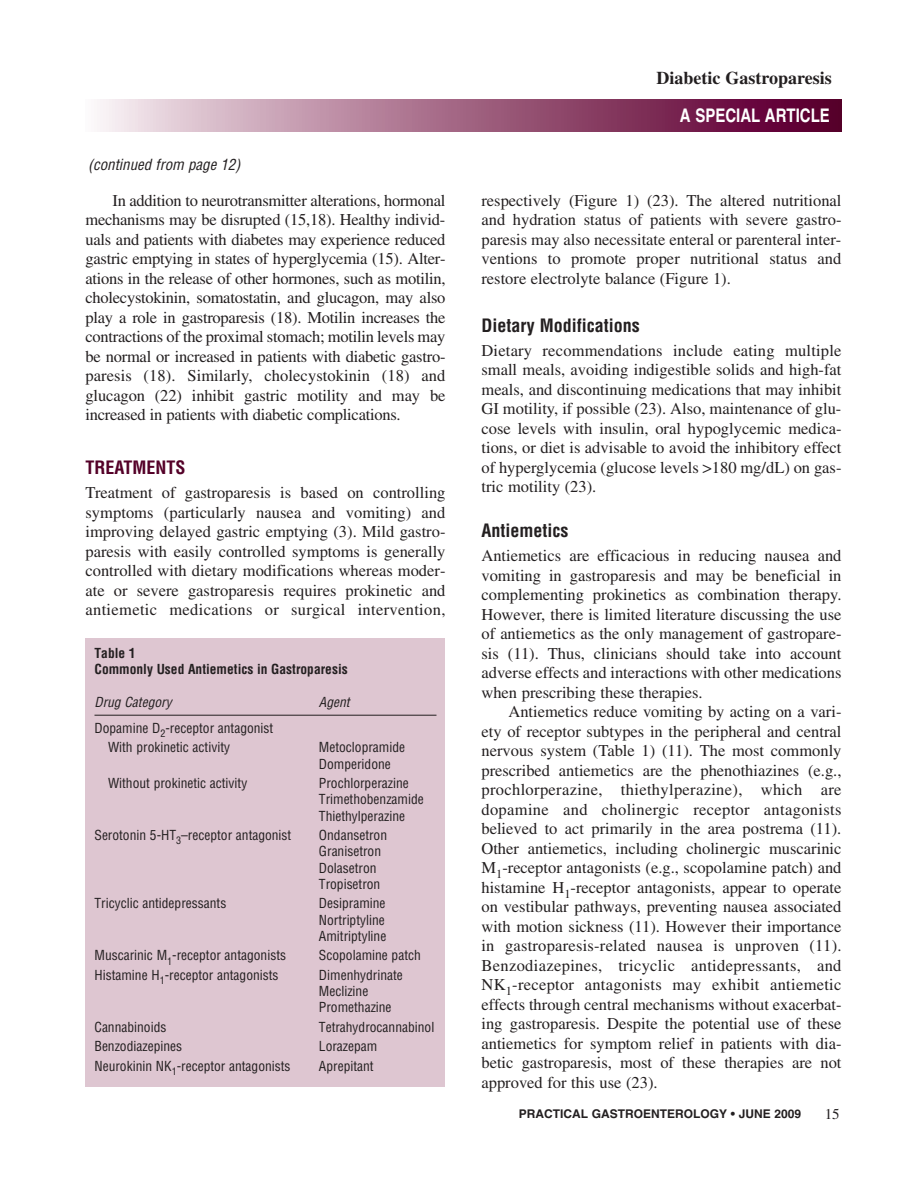
<style>
.page{position:relative;width:918px;height:1188px;background:#fff}
.page>*{position:absolute;margin:0;border:0;box-sizing:border-box;transform-origin:0 0}
.t1{font:700 18.75px "Helvetica";color:#fff;scale:.8 1}
.t2{font:700 condensed 18px "Helvetica";color:#231f20}
.t3{font:700 18px "Times";color:#231f20}
.t4{font:700 condensed 18px "Helvetica";color:#540028}
.t5{font:16.5px/19.5px "Times";color:#231f20;text-align:justify}
.t6{font:italic condensed 15px "Helvetica";color:#231f20}
.t7{font:15px "Times";color:#231f20}
.t8{font:condensed 13.5px/16.4px "Helvetica";color:#231f20}
.t9{font:700 condensed 13.5px/16.5px "Helvetica";color:#231f20}
.t10{font:italic condensed 13.5px "Helvetica";color:#231f20}
.t11{font:700 12px "Helvetica";color:#231f20}
</style>
<div class="page">
<div style="left:86px;top:100px;width:756px;height:31px;background:linear-gradient(to right,#f6e9ee,#530022)"></div>
<div style="left:86px;top:639px;width:359px;height:448px;background:#dec6d1"></div>
<hr style="left:94px;top:715px;width:342px;height:1px;background:#231f20">
<p class="t6" style="left:88px;top:158px;width:157px">(continued from page 12)</p>
<p class="t5" style="left:85px;top:192px;width:362px;text-indent:27px">In addition to neurotransmitter alterations, hormonal mechanisms may be disrupted (15,18). Healthy individ&shy;uals and patients with diabetes may experience reduced gastric emptying in states of hyperglycemia (15). Alter&shy;ations in the release of other hormones, such as motilin, cholecystokinin, somatostatin, and glucagon, may also play a role in gastroparesis (18). Motilin increases the contractions of the proximal stomach; motilin levels may be normal or increased in patients with diabetic gastro&shy;paresis (18). Similarly, cholecystokinin (18) and glucagon (22) inhibit gastric motility and may be increased in patients with diabetic complications.</p>
<p class="t4" style="left:86px;top:461px;width:102px">TREATMENTS</p>
<p class="t5" style="left:86px;top:484px;width:362px">Treatment of gastroparesis is based on controlling symptoms (particularly nausea and vomiting) and improving delayed gastric emptying (3). Mild gastro&shy;paresis with easily controlled symptoms is generally controlled with dietary modifications whereas moder&shy;ate or severe gastroparesis requires prokinetic and antiemetic medications or surgical intervention,</p>
<p class="t9" style="left:94px;top:646px;width:255px">Table 1<br>Commonly Used Antiemetics in Gastroparesis</p>
<p class="t10" style="left:94px;top:697px;width:79px">Drug Category</p>
<p class="t10" style="left:319px;top:697px;width:35px">Agent</p>
<p class="t8" style="left:108px;top:719px;width:167px;line-height:19.4px;text-indent:-14px">Dopamine D<sub>2</sub>-receptor antagonist<br>With prokinetic activity</p>
<p class="t8" style="left:319px;top:740px;width:88px">Metoclopramide<br>Domperidone</p>
<p class="t8" style="left:108px;top:776px;width:141px">Without prokinetic activity</p>
<p class="t8" style="left:319px;top:776px;width:106px">Prochlorperazine<br>Trimethobenzamide<br>Thiethylperazine</p>
<p class="t8" style="left:95px;top:828px;width:198px">Serotonin 5-HT<sub>3</sub>–receptor antagonist</p>
<p class="t8" style="left:319px;top:828px;width:70px">Ondansetron<br>Granisetron<br>Dolasetron<br>Tropisetron</p>
<p class="t8" style="left:95px;top:896px;width:133px">Tricyclic antidepressants</p>
<p class="t8" style="left:319px;top:896px;width:69px;text-align:justify">Desipramine Nortriptyline Amitriptyline</p>
<p class="t8" style="left:95px;top:948px;width:193px">Muscarinic M<sub>1</sub>-receptor antagonists</p>
<p class="t8" style="left:319px;top:948px;width:103px">Scopolamine patch</p>
<p class="t8" style="left:94px;top:968px;width:186px">Histamine H<sub>1</sub>-receptor antagonists</p>
<p class="t8" style="left:319px;top:968px;width:85px">Dimenhydrinate<br>Meclizine<br>Promethazine</p>
<p class="t8" style="left:95px;top:1020px;width:73px">Cannabinoids</p>
<p class="t8" style="left:319px;top:1020px;width:117px">Tetrahydrocannabinol</p>
<p class="t8" style="left:95px;top:1039px;width:89px">Benzodiazepines</p>
<p class="t8" style="left:319px;top:1039px;width:60px">Lorazepam</p>
<p class="t8" style="left:95px;top:1059px;width:198px">Neurokinin NK<sub>1</sub>-receptor antagonists</p>
<p class="t8" style="left:319px;top:1059px;width:56px">Aprepitant</p>
<p class="t3" style="left:657px;top:71px;width:177px">Diabetic Gastroparesis</p>
<p class="t1" style="left:680px;top:109px;width:189px">A SPECIAL ARTICLE</p>
<p class="t5" style="left:482px;top:192px;width:362px">respectively (Figure 1) (23). The altered nutritional and hydration status of patients with severe gastro&shy;paresis may also necessitate enteral or parenteral inter&shy;ventions to promote proper nutritional status and restore electrolyte balance (Figure 1).</p>
<p class="t2" style="left:482px;top:318px;width:160px">Dietary Modifications</p>
<p class="t5" style="left:482px;top:342px;width:362px">Dietary recommendations include eating multiple small meals, avoiding indigestible solids and high-fat meals, and discontinuing medications that may inhibit GI motility, if possible (23). Also, maintenance of glu&shy;cose levels with insulin, oral hypoglycemic medica&shy;tions, or diet is advisable to avoid the inhibitory effect of hyperglycemia (glucose levels &gt;180 mg/dL) on gas&shy;tric motility (23).</p>
<p class="t2" style="left:482px;top:524px;width:88px">Antiemetics</p>
<p class="t5" style="left:482px;top:547px;width:362px">Antiemetics are efficacious in reducing nausea and vomiting in gastroparesis and may be beneficial in complementing prokinetics as combination therapy.<br>However, there is limited literature discussing the use of antiemetics as the only management of gastropare&shy;sis (11). Thus, clinicians should take into account adverse effects and interactions with other medications when prescribing these therapies.</p>
<p class="t5" style="left:481px;top:703px;width:362px;text-indent:27px">Antiemetics reduce vomiting by acting on a vari&shy;ety of receptor subtypes in the peripheral and central nervous system (Table 1) (11). The most commonly prescribed antiemetics are the phenothiazines (e.g., prochlorperazine, thiethylperazine), which are dopamine and cholinergic receptor antagonists believed to act primarily in the area postrema (11).<br>Other antiemetics, including cholinergic muscarinic M<sub>1</sub>-receptor antagonists (e.g., scopolamine patch) and histamine H<sub>1</sub>-receptor antagonists, appear to operate on vestibular pathways, preventing nausea associated with motion sickness (11). However their importance in gastroparesis-related nausea is unproven (11).<br>Benzodiazepines, tricyclic antidepressants, and NK<sub>1</sub>-receptor antagonists may exhibit antiemetic effects through central mechanisms without exacerbat&shy;ing gastroparesis. Despite the potential use of these antiemetics for symptom relief in patients with dia&shy;betic gastroparesis, most of these therapies are not approved for this use (23).</p>
<p class="t11" style="left:519px;top:1109px;width:284px">PRACTICAL GASTROENTEROLOGY • JUNE 2009</p>
<p class="t7" style="left:825px;top:1109px;width:16px">15</p>
</div>
